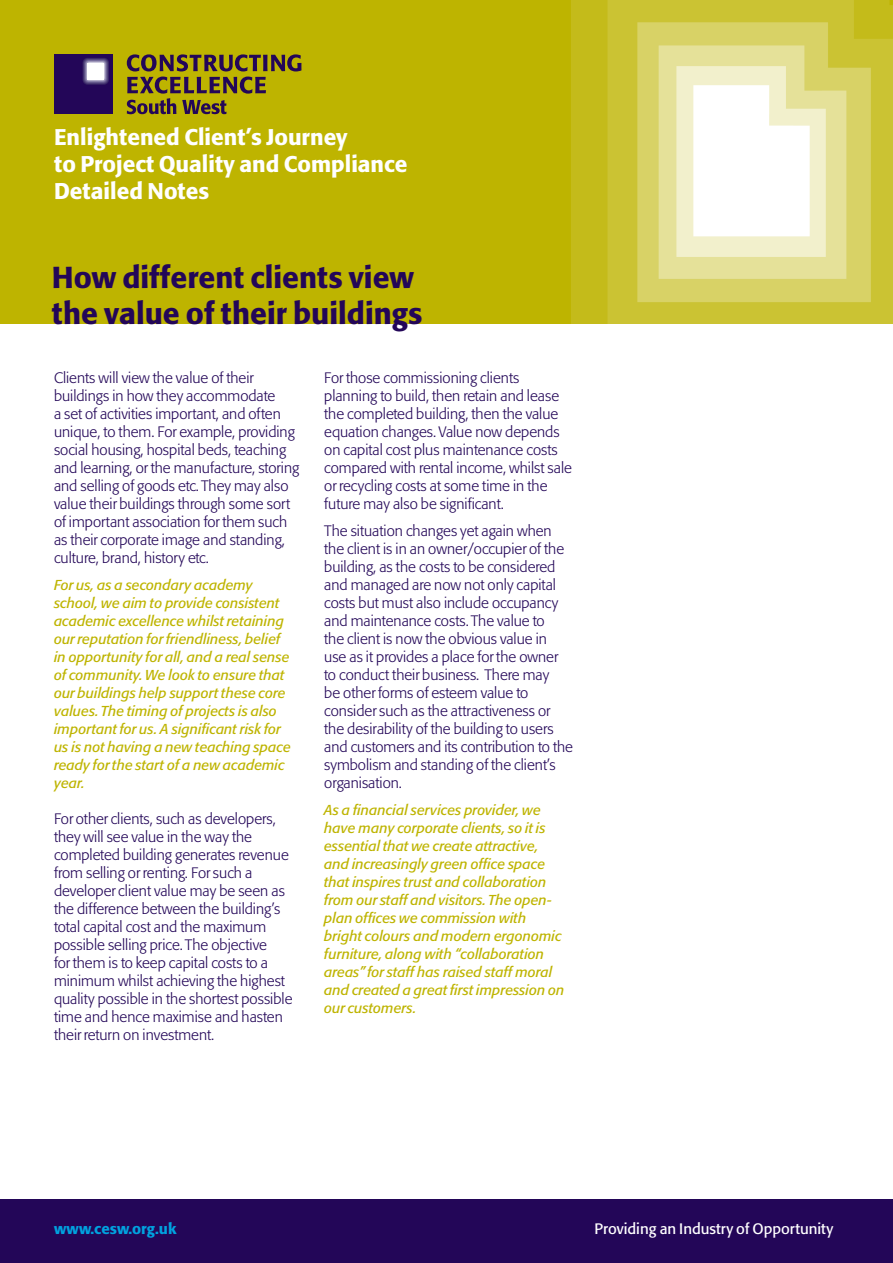
<style>
.page{position:relative;width:893px;height:1263px;background:#fff}
.page>*{position:absolute;margin:0;border:0;box-sizing:border-box;transform-origin:0 0}
.t1{font:500 30px "Formata BQ";color:#230658}
.t2{font:500 22.5px "Formata BQ";color:#fff}
.t3{font:300 15px/18px "Formata BQ";color:#230658}
.t4{font:15px "Formata BQ";color:#fff}
.t5{font:500 15px "Formata BQ";color:#00a2df}
.t6{font:italic 14.25px/18px "Formata BQ";color:#beb400}
</style>
<div class="page">
<div style="left:0;top:0;width:893px;height:324px;background:#beb400"></div>
<img style="left:571px;top:0;width:322px;height:324px">
<div style="left:54px;top:54px;width:59px;height:60px;background:#230658"></div>
<div style="left:82px;top:58px;width:27px;height:27px;background:#290f5c;border-radius:5px"></div>
<div style="left:83px;top:58px;width:26px;height:27px;background:#301860;border-radius:5px"></div>
<div style="left:83px;top:58px;width:26px;height:26px;background:#311d61;border-radius:5px"></div>
<div style="left:83px;top:58px;width:25px;height:26px;background:#3b286a;border-radius:5px"></div>
<div style="left:83px;top:59px;width:25px;height:25px;background:#41306e;border-radius:4px"></div>
<div style="left:84px;top:59px;width:24px;height:25px;background:#483773;border-radius:4px"></div>
<div style="left:84px;top:59px;width:24px;height:24px;background:#51427b;border-radius:4px"></div>
<div style="left:84px;top:59px;width:23px;height:24px;background:#54467e;border-radius:4px"></div>
<div style="left:84px;top:60px;width:23px;height:23px;background:#5a4e84;border-radius:4px"></div>
<div style="left:85px;top:60px;width:22px;height:23px;background:#61558a;border-radius:4px"></div>
<div style="left:85px;top:60px;width:22px;height:22px;background:#6c6192;border-radius:3px"></div>
<div style="left:85px;top:60px;width:21px;height:22px;background:#6f6596;border-radius:3px"></div>
<div style="left:85px;top:61px;width:21px;height:21px;background:#7c72a0;border-radius:3px"></div>
<svg style="left:86px;top:61px;width:20px;height:21px"></svg>
<svg style="left:86px;top:61px;width:20px;height:20px"></svg>
<svg style="left:86px;top:61px;width:19px;height:20px"></svg>
<svg style="left:86px;top:62px;width:19px;height:19px"></svg>
<svg style="left:87px;top:62px;width:18px;height:19px"></svg>
<svg style="left:87px;top:62px;width:18px;height:18px"></svg>
<svg style="left:87px;top:62px;width:17px;height:18px"></svg>
<div style="left:87px;top:63px;width:17px;height:17px;background:#fff;border-radius:2px"></div>
<div style="left:88px;top:63px;width:16px;height:17px;background:#fff"></div>
<svg style="left:127px;top:54px;width:174px;height:17px"></svg>
<svg style="left:127px;top:77px;width:139px;height:37px"></svg>
<div style="left:0;top:1199px;width:893px;height:64px;background:#230658"></div>
<p class="t2" style="left:54px;top:124px;width:295px">Enlightened Client’s Journey</p>
<p class="t2" style="left:54px;top:151px;width:355px">to Project Quality and Compliance</p>
<p class="t2" style="left:54px;top:178px;width:157px">Detailed Notes</p>
<p class="t1" style="left:52px;top:259px;width:364px">How different clients view</p>
<p class="t1" style="left:52px;top:295px;width:372px">the value of their buildings</p>
<p class="t3" style="left:54px;top:369px;width:247px">Clients will view the value of their buildings in how they accommodate<br>a set of activities important, and often unique, to them. For example, providing social housing, hospital beds, teaching and learning, or the manufacture, storing and selling of goods etc. They may also value their buildings through some sort of important association for them such as their corporate image and standing, culture, brand, history etc.</p>
<p class="t6" style="left:54px;top:576px;width:238px">For us, as a secondary academy school, we aim to provide consistent academic excellence whilst retaining our reputation for friendliness, belief in opportunity for all, and a real sense of community. We look to ensure that our buildings help support these core values. The timing of projects is also important for us. A significant risk for us is not having a new teaching space ready for the start of a new academic year.</p>
<p class="t3" style="left:54px;top:810px;width:240px">For other clients, such as developers, they will see value in the way the completed building generates revenue from selling or renting. For such a developer client value may be seen as the difference between the building’s total capital cost and the maximum possible selling price. The objective<br>for them is to keep capital costs to a minimum whilst achieving the highest quality possible in the shortest possible time and hence maximise and hasten their return on investment.</p>
<p class="t3" style="left:324px;top:369px;width:249px">For those commissioning clients planning to build, then retain and lease the completed building, then the value equation changes. Value now depends on capital cost plus maintenance costs compared with rental income, whilst sale or recycling costs at some time in the future may also be significant.</p>
<p class="t3" style="left:324px;top:522px;width:250px">The situation changes yet again when the client is in an owner/occupier of the building, as the costs to be considered and managed are now not only capital costs but must also include occupancy and maintenance costs. The value to<br>the client is now the obvious value in<br>use as it provides a place for the owner to conduct their business. There may<br>be other forms of esteem value to consider such as the attractiveness or the desirability of the building to users and customers and its contribution to the symbolism and standing of the client’s organisation.</p>
<p class="t6" style="left:324px;top:801px;width:242px">As a financial services provider, we have many corporate clients, so it is essential that we create attractive, and increasingly green office space that inspires trust and collaboration from our staff and visitors. The open&shy;plan offices we commission with bright colours and modern ergonomic furniture, along with “collaboration areas” for staff has raised staff moral and created a great first impression on our customers.</p>
<p class="t5" style="left:54px;top:1219px;width:124px">www.cesw.org.uk</p>
<p class="t4" style="left:594px;top:1219px;width:240px">Providing an Industry of Opportunity</p>
</div>
